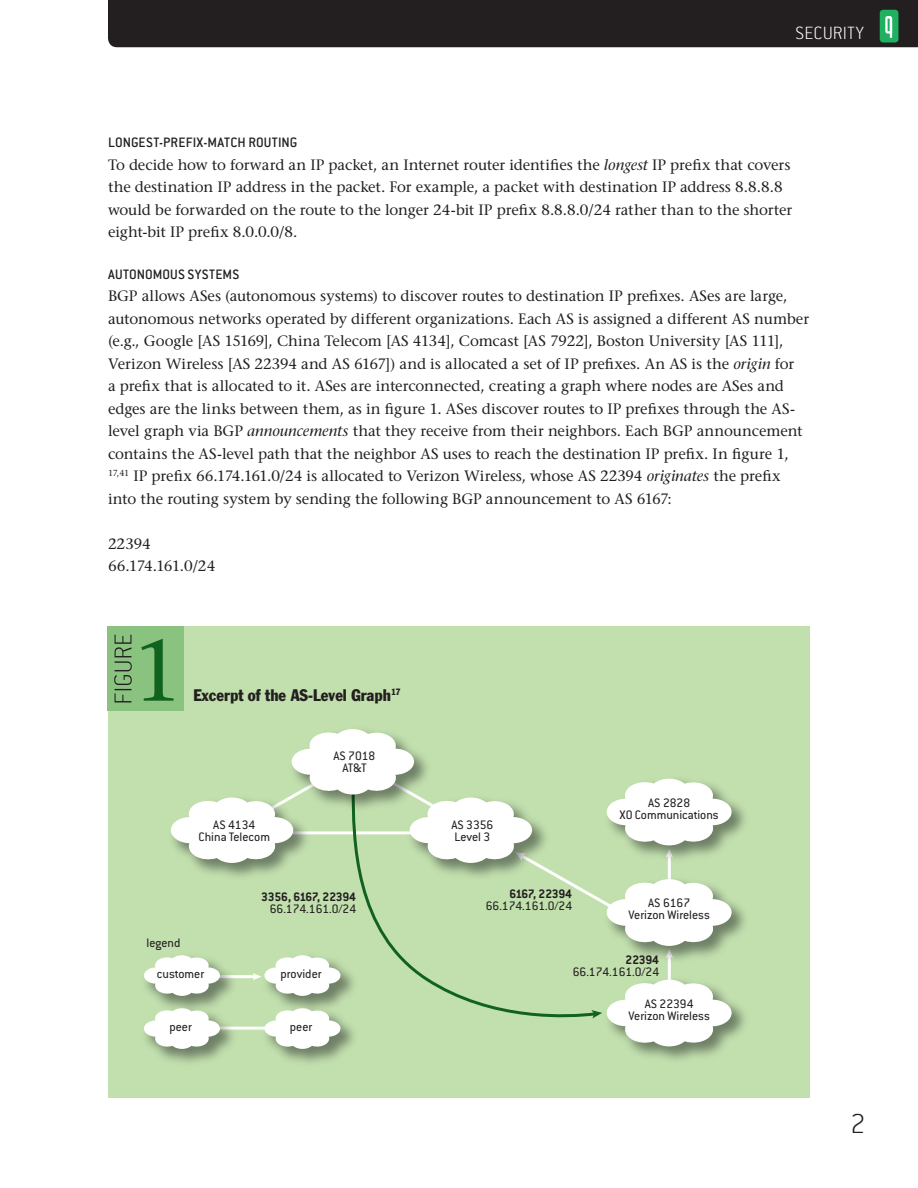
<style>
.page{position:relative;width:918px;height:1188px;background:#fff}
.page>*{position:absolute;margin:0;border:0;box-sizing:border-box;transform-origin:0 0}
.t1{font:200 30px "Conduit ITC Std";color:#231f20}
.t2{font:200 19.5px "Conduit ITC Std";letter-spacing:.005em;color:#fff}
.t3{font:condensed 16.5px "Franklin Gothic";color:#231f20}
.Q_body_copy_no_inden{font:15px/22.5px "Stone Serif";letter-spacing:-.005em;color:#231f20}
.Q_2nd_level_heads{font:500 15px "Conduit ITC Std";letter-spacing:.01em;color:#231f20}
.Q_coding_copy{font:15px "Stone Serif";letter-spacing:-.05em;color:#231f20}
.Q_coding_copy-2{font:15px "Stone Serif";letter-spacing:-.015em;color:#231f20}
.t4{font:13.5px/12px "Conduit ITC Std";color:#231f20;text-align:center}
.t5{font:700 13.5px/12px "Conduit ITC Std";letter-spacing:-.015em;color:#231f20;text-align:right}
.s1{font-style:italic}
.s2{font-weight:400}
.s3{font-weight:700}
</style>
<div class="page">
<div style="left:108px;top:0;width:810px;height:47px;background:#231f20"></div>
<div style="left:108px;top:626px;width:702px;height:472px;background:#c2dfae"></div>
<svg style="left:144px;top:729px;width:588px;height:320px"></svg>
<div style="left:108px;top:626px;width:76px;height:85px;background:#8ac380"></div>
<svg style="left:141px;top:639px;width:33px;height:62px"></svg>
<svg style="left:114px;top:635px;width:18px;height:67px"></svg>
<h2 class="t2" style="left:796px;top:22px;width:70px">SECURITY</h2>
<p class="Q_2nd_level_heads" style="left:108px;top:134px;width:191px">LONGEST-PREFIX-MATCH ROUTING</p>
<p class="Q_body_copy_no_inden" style="left:108px;top:153px;width:686px">To decide how to forward an IP packet, an Internet router identifies the <span class="s1">longest</span> IP prefix that covers the destination IP address in the packet. For example, a packet with destination IP address 8.8.8.8 would be forwarded on the route to the longer 24-bit IP prefix 8.8.8.0/24 rather than to the shorter eight-bit IP prefix 8.0.0.0/8.</p>
<p class="Q_2nd_level_heads" style="left:108px;top:265px;width:133px">AUTONOMOUS SYSTEMS</p>
<p class="Q_body_copy_no_inden" style="left:108px;top:285px;width:703px">BGP allows ASes (autonomous systems) to discover routes to destination IP prefixes. ASes are large, autonomous networks operated by different organizations. Each AS is assigned a different AS number (e.g., Google [AS 15169], China Telecom [AS 4134], Comcast [AS 7922], Boston University [AS 111], Verizon Wireless [AS 22394 and AS 6167]) and is allocated a set of IP prefixes. An AS is the <span class="s1">origin</span> for<br>a prefix that is allocated to it. ASes are interconnected, creating a graph where nodes are ASes and edges are the links between them, as in figure 1. ASes discover routes to IP prefixes through the AS&shy;level graph via BGP <span class="s1">announcements</span> that they receive from their neighbors. Each BGP announcement contains the AS-level path that the neighbor AS uses to reach the destination IP prefix. In figure 1, <sup>17,41</sup> IP prefix 66.174.161.0/24 is allocated to Verizon Wireless, whose AS 22394 <span class="s1">originates</span> the prefix into the routing system by sending the following BGP announcement to AS 6167:</p>
<p class="Q_coding_copy-2" style="left:108px;top:534px;width:44px">22394</p>
<p class="Q_coding_copy" style="left:108px;top:557px;width:109px">66.174.161.0/24</p>
<p class="t3" style="left:193px;top:685px;width:209px">Excerpt of the AS-Level Graph<sup>17</sup></p>
<p class="t4" style="left:199px;top:818px;width:73px">AS 4134<br>China Telecom</p>
<p class="t4" style="left:333px;top:750px;width:43px">AS 7018<br>AT&amp;T</p>
<p class="t4" style="left:147px;top:937px;width:35px">legend</p>
<p class="t5" style="left:261px;top:890px;width:96px">3356, 6167, 22394<br><span class="s2">66.174.161.0/24</span></p>
<p class="t4" style="left:157px;top:967px;width:49px">customer</p>
<p class="t4" style="left:281px;top:967px;width:42px">provider</p>
<p class="t4" style="left:169px;top:1020px;width:24px">peer</p>
<p class="t4" style="left:290px;top:1020px;width:24px">peer</p>
<p class="t4" style="left:451px;top:818px;width:43px;text-align:left">AS 3356<br>Level 3</p>
<p class="t4" style="left:486px;top:887px;width:88px;text-align:right"><span class="s3">6167, 22394<br></span>66.174.161.0/24</p>
<p class="t4" style="left:620px;top:796px;width:101px">AS 2828<br>XO Communications</p>
<p class="t4" style="left:628px;top:897px;width:83px">AS 6167<br>Verizon Wireless</p>
<p class="t4" style="left:573px;top:953px;width:88px;text-align:right"><span class="s3">22394<br></span>66.174.161.0/24</p>
<p class="t4" style="left:628px;top:997px;width:83px">AS 22394<br>Verizon Wireless</p>
<h1 class="t1" style="left:850px;top:1106px;width:17px">2</h1>
</div>
